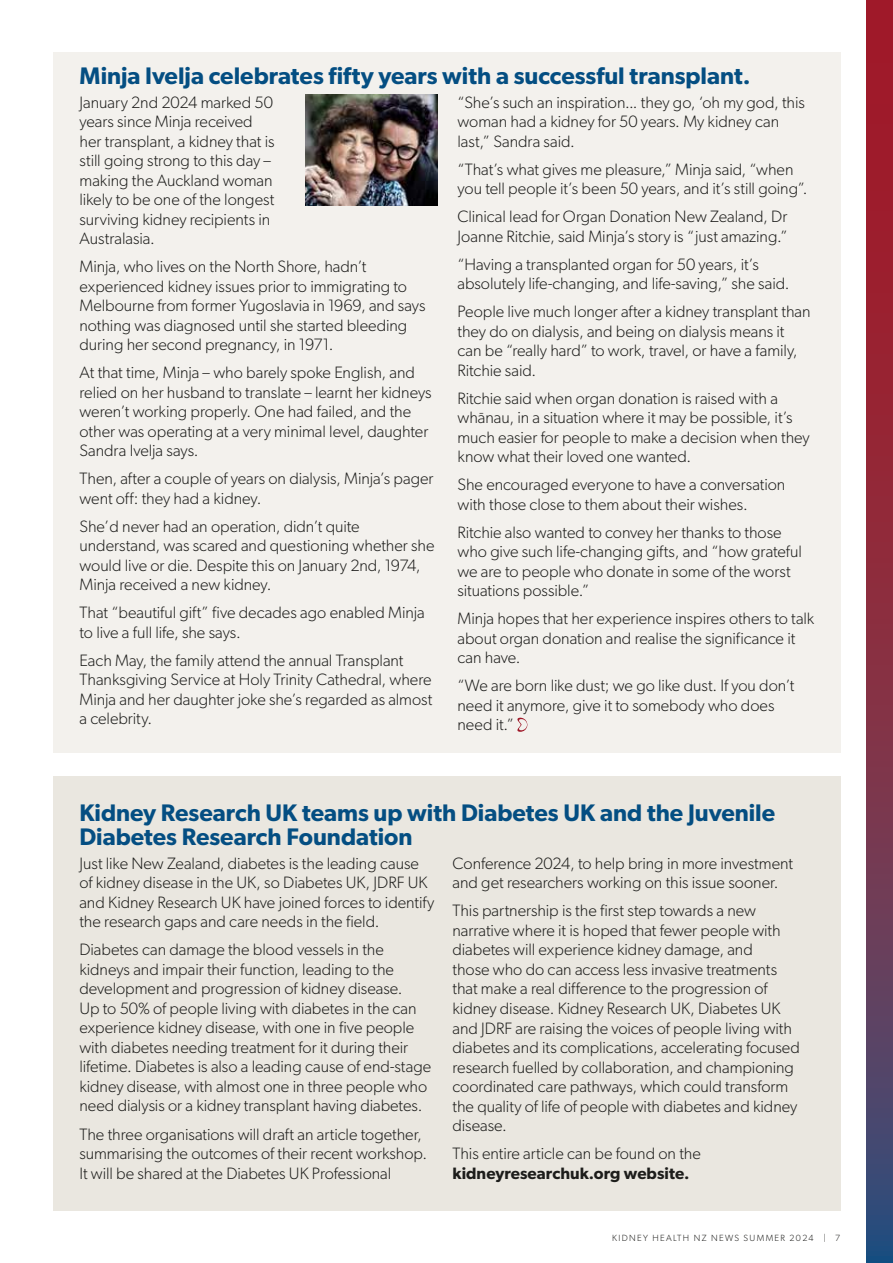
<style>
.page{position:relative;width:893px;height:1263px;background:#fff}
.page>*{position:absolute;margin:0;border:0;box-sizing:border-box;transform-origin:0 0}
.t1{font:600 24px/24px "Gibson";color:#044e82}
.t2{font:300 16.5px/19.5px "Gibson";color:#1d1d1b}
.t3{font:600 16.5px "Gibson";letter-spacing:.005em;color:#1d1d1b}
.t4{font:300 9px "Gibson";letter-spacing:.15em;color:#1d1d1b}
</style>
<div class="page">
<svg style="left:867px;top:0;width:26px;height:1263px;background:#7d3047"></svg>
<div style="left:53px;top:53px;width:788px;height:700px;background:#f3f1ed"></div>
<div style="left:53px;top:776px;width:788px;height:434px;background:#eae7e0"></div>
<svg style="left:517px;top:718px;width:11px;height:14px"></svg>
<img style="left:306px;top:95px;width:131px;height:111px">
<h1 class="t1" style="left:80px;top:63px;width:672px">Minja Ivelja celebrates fifty years with a successful transplant.</h1>
<p class="t2" style="left:80px;top:92px;width:197px">January 2nd 2024 marked 50 years since Minja received her transplant, a kidney that is still going strong to this day – making the Auckland woman likely to be one of the longest surviving kidney recipients in<br>Australasia.</p>
<p class="t2" style="left:80px;top:257px;width:347px">Minja, who lives on the North Shore, hadn’t experienced kidney issues prior to immigrating to Melbourne from former Yugoslavia in 1969, and says nothing was diagnosed until she started bleeding during her second pregnancy, in 1971.</p>
<p class="t2" style="left:80px;top:363px;width:354px">At that time, Minja – who barely spoke English, and relied on her husband to translate – learnt her kidneys weren’t working properly. One had failed, and the other was operating at a very minimal level, daughter Sandra Ivelja says.</p>
<p class="t2" style="left:80px;top:469px;width:355px">Then, after a couple of years on dialysis, Minja’s pager went off: they had a kidney.</p>
<p class="t2" style="left:80px;top:516px;width:356px">She’d never had an operation, didn’t quite understand, was scared and questioning whether she would live or die. Despite this on January 2nd, 1974, Minja received a new kidney.</p>
<p class="t2" style="left:80px;top:603px;width:347px">That “beautiful gift” five decades ago enabled Minja to live a full life, she says.</p>
<p class="t2" style="left:80px;top:650px;width:354px">Each May, the family attend the annual Transplant Thanksgiving Service at Holy Trinity Cathedral, where Minja and her daughter joke she’s regarded as almost a celebrity.</p>
<p class="t2" style="left:457px;top:92px;width:349px">“She’s such an inspiration... they go, ‘oh my god, this woman had a kidney for 50 years. My kidney can last,” Sandra said.</p>
<p class="t2" style="left:457px;top:159px;width:352px">“That’s what gives me pleasure,” Minja said, “when you tell people it’s been 50 years, and it’s still going”.</p>
<p class="t2" style="left:457px;top:207px;width:332px">Clinical lead for Organ Donation New Zealand, Dr<br>Joanne Ritchie, said Minja’s story is “just amazing.”</p>
<p class="t2" style="left:457px;top:254px;width:334px">“Having a transplanted organ for 50 years, it’s absolutely life-changing, and life-saving,” she said.</p>
<p class="t2" style="left:457px;top:302px;width:355px">People live much longer after a kidney transplant than they do on dialysis, and being on dialysis means it can be “really hard” to work, travel, or have a family, Ritchie said.</p>
<p class="t2" style="left:457px;top:388px;width:354px">Ritchie said when organ donation is raised with a whānau, in a situation where it may be possible, it’s much easier for people to make a decision when they know what their loved one wanted.</p>
<p class="t2" style="left:457px;top:475px;width:329px">She encouraged everyone to have a conversation with those close to them about their wishes.</p>
<p class="t2" style="left:457px;top:522px;width:346px">Ritchie also wanted to convey her thanks to those who give such life-changing gifts, and “how grateful we are to people who donate in some of the worst situations possible.”</p>
<p class="t2" style="left:457px;top:609px;width:358px">Minja hopes that her experience inspires others to talk about organ donation and realise the significance it can have.</p>
<p class="t2" style="left:457px;top:676px;width:338px">“We are born like dust; we go like dust. If you don’t need it anymore, give it to somebody who does need it.”</p>
<h1 class="t1" style="left:79px;top:800px;width:697px">Kidney Research UK teams up with Diabetes UK and the Juvenile<br>Diabetes Research Foundation</h1>
<p class="t2" style="left:79px;top:853px;width:357px">Just like New Zealand, diabetes is the leading cause of kidney disease in the UK, so Diabetes UK, JDRF UK and Kidney Research UK have joined forces to identify the research gaps and care needs in the field.</p>
<p class="t2" style="left:79px;top:940px;width:353px">Diabetes can damage the blood vessels in the kidneys and impair their function, leading to the development and progression of kidney disease.<br>Up to 50% of people living with diabetes in the can experience kidney disease, with one in five people with diabetes needing treatment for it during their lifetime. Diabetes is also a leading cause of end-stage kidney disease, with almost one in three people who need dialysis or a kidney transplant having diabetes.</p>
<p class="t2" style="left:79px;top:1124px;width:349px">The three organisations will draft an article together, summarising the outcomes of their recent workshop.<br>It will be shared at the Diabetes UK Professional</p>
<p class="t2" style="left:452px;top:853px;width:342px">Conference 2024, to help bring in more investment and get researchers working on this issue sooner.</p>
<p class="t2" style="left:452px;top:901px;width:349px">This partnership is the first step towards a new narrative where it is hoped that fewer people with diabetes will experience kidney damage, and<br>those who do can access less invasive treatments that make a real difference to the progression of kidney disease. Kidney Research UK, Diabetes UK and JDRF are raising the voices of people living with diabetes and its complications, accelerating focused research fuelled by collaboration, and championing coordinated care pathways, which could transform the quality of life of people with diabetes and kidney disease.</p>
<p class="t2" style="left:452px;top:1143px;width:250px">This entire article can be found on the</p>
<p class="t3" style="left:452px;top:1163px;width:238px">kidneyresearchuk.org website.</p>
<p class="t4" style="left:612px;top:1232px;width:230px">KIDNEY HEALTH NZ NEWS SUMMER 2024 | 7</p>
</div>
